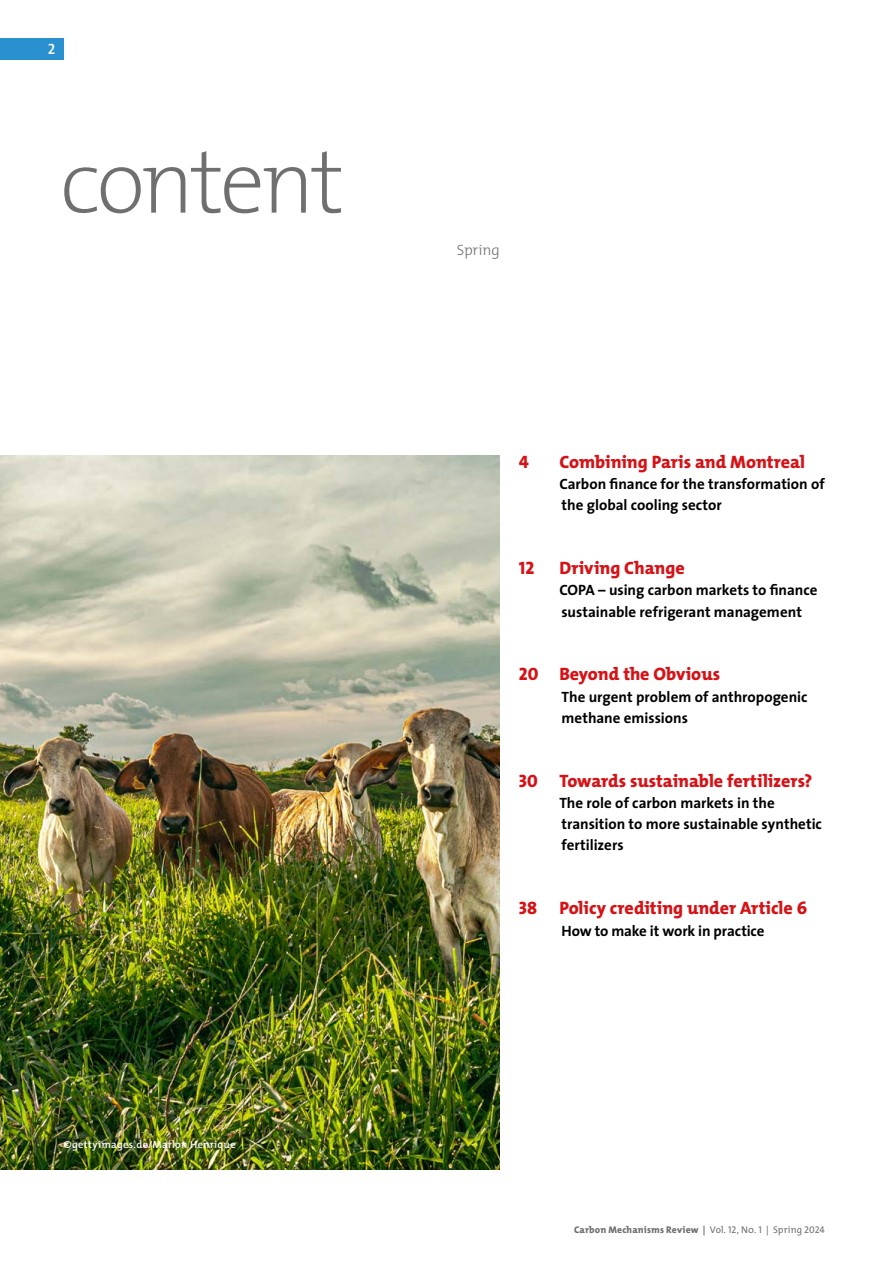
<style>
.page{position:relative;width:893px;height:1263px;background:#fff}
.page>*{position:absolute;margin:0;border:0;box-sizing:border-box;transform-origin:0 0}
.t1{font:200 90px "The Mix";letter-spacing:-.04em;color:#706f6f}
.t2{font:800 18px "The Mix";letter-spacing:-.005em;color:#d51317}
.t3{font:18px "The Mix Extra Bold Caps";color:#d51317}
.t4{font:700 15px/21.3px "The Sans";color:#000}
.t5{font:300 15px "The Mix";letter-spacing:-.005em;color:#706f6f}
.t6{font:15px "The Mix Semi Bold Caps";color:#fff}
.t7{font:600 10.5px "The Mix";letter-spacing:.025em;color:#fff}
.t8{font:800 9.75px "The Mix";letter-spacing:.015em;color:#706f6f}
.s1{font-family:"The Mix Extra Bold Caps";font-weight:400}
.s2{font-weight:700}
.s3{font-weight:400}
.s4{font-family:"The Mix Regular Caps";font-weight:400}
</style>
<div class="page">
<div style="left:0;top:38px;width:64px;height:22px;background:#2a8fcf"></div>
<img style="left:0;top:455px;width:500px;height:714px">
<p class="t6" style="left:48px;top:36px;width:9px">2</p>
<h1 class="t1" style="left:60px;top:108px;width:286px">content</h1>
<p class="t7" style="left:64px;top:1136px;width:174px">©gettyimages.de/Marlon Henrique</p>
<h2 class="t5" style="left:457px;top:238px;width:44px">Spring</h2>
<p class="t3" style="left:519px;top:451px;width:12px">4</p>
<p class="t2" style="left:559px;top:451px;width:247px">Combining Paris and Montreal</p>
<p class="t4" style="left:559px;top:473px;width:267px">Carbon fnance for the transformation of the global cooling sector</p>
<p class="t3" style="left:519px;top:558px;width:17px">12</p>
<p class="t2" style="left:559px;top:558px;width:127px">Driving Change</p>
<p class="t4" style="left:559px;top:579px;width:260px">COPA – using carbon markets to fnance sustainable refrigerant management</p>
<p class="t2" style="left:519px;top:664px;width:203px"><span class="s1">20</span> Beyond the Obvious</p>
<p class="t4" style="left:561px;top:685px;width:248px">The urgent problem of anthropogenic methane emissions</p>
<p class="t2" style="left:519px;top:770px;width:295px"><span class="s1">30</span> Towards sustainable fertilizers?</p>
<p class="t4" style="left:559px;top:792px;width:264px">The role of carbon markets in the transition to more sustainable synthetic fertilizers</p>
<p class="t2" style="left:519px;top:898px;width:290px"><span class="s1">38</span> Policy crediting under Article 6</p>
<p class="t4" style="left:561px;top:919px;width:204px">How to make it work in practice</p>
<p class="t8" style="left:574px;top:1224px;width:252px">Carbon Mechanisms Review <span class="s2">|</span> <span class="s3">Vol.</span> <span class="s4">12, No. 1 |</span> <span class="s3">Spring</span> <span class="s4">2024</span></p>
</div>
